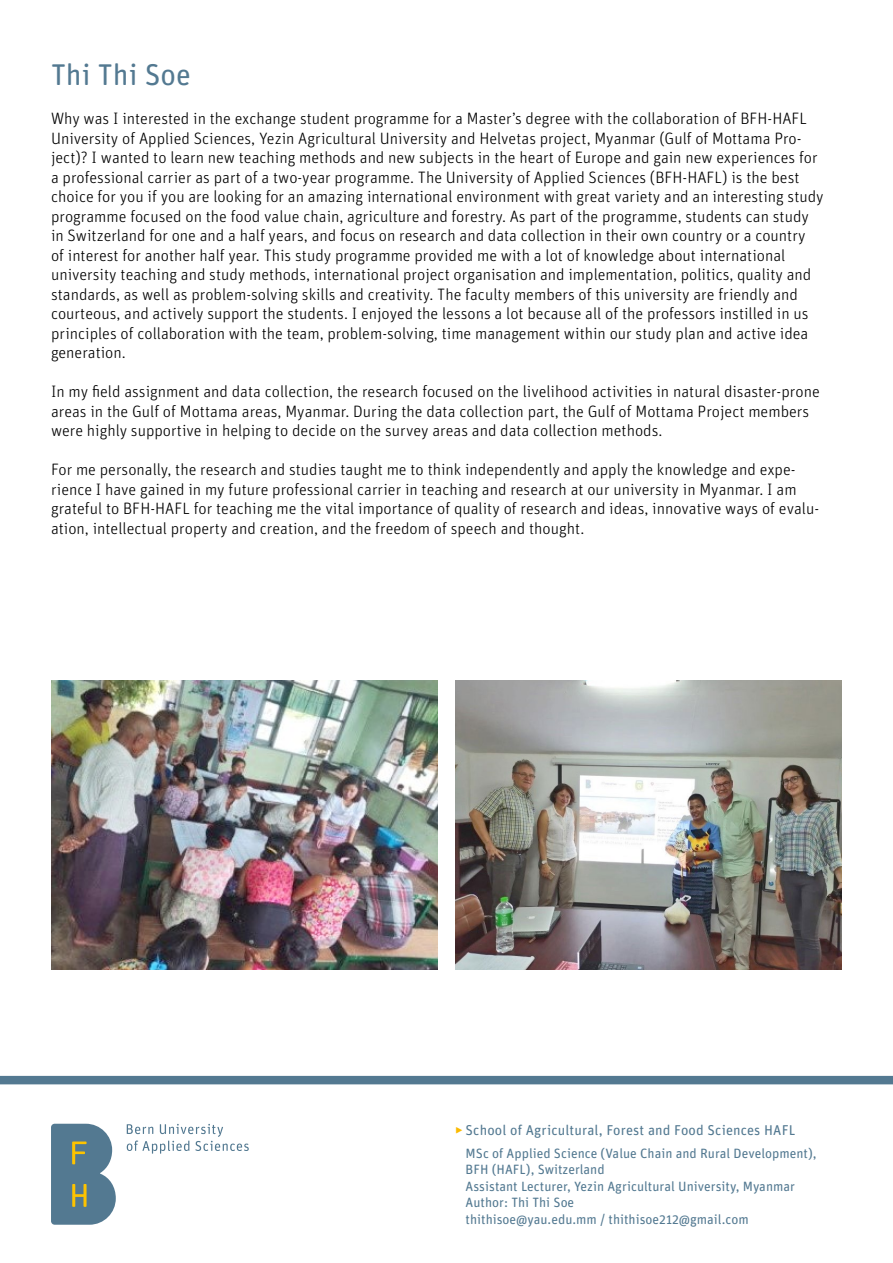
<style>
.page{position:relative;width:893px;height:1263px;background:#fff}
.page>*{position:absolute;margin:0;border:0;box-sizing:border-box;transform-origin:0 0}
.t1{font:30px "Unit Rounded Pro";color:#537991}
.t2{font:300 16.5px/19.5px "Unit Rounded Pro";color:#000}
.t3{font:14.25px "Unit Rounded Pro";letter-spacing:.01em;color:#537991}
.t4{font:13.5px/16.5px "Unit Rounded Pro";color:#537991}
.s1{color:#fbba00}
</style>
<div class="page">
<div style="left:0;top:1076px;width:893px;height:8px;background:#537991"></div>
<svg style="left:51px;top:1124px;width:65px;height:101px;background:#6c8a96"></svg>
<svg style="left:127px;top:1124px;width:122px;height:30px"></svg>
<img style="left:51px;top:680px;width:387px;height:289px">
<img style="left:455px;top:680px;width:387px;height:289px">
<h1 class="t1" style="left:51px;top:54px;width:141px">Thi Thi Soe</h1>
<p class="t2" style="left:51px;top:108px;width:774px">Why was I interested in the exchange student programme for a Master’s degree with the collaboration of BFH-HAFL University of Applied Sciences, Yezin Agricultural University and Helvetas project, Myanmar (Gulf of Mottama Pro&shy;ject)? I wanted to learn new teaching methods and new subjects in the heart of Europe and gain new experiences for a professional carrier as part of a two-year programme. The University of Applied Sciences (BFH-HAFL) is the best choice for you if you are looking for an amazing international environment with great variety and an interesting study programme focused on the food value chain, agriculture and forestry. As part of the programme, students can study in Switzerland for one and a half years, and focus on research and data collection in their own country or a country<br>of interest for another half year. This study programme provided me with a lot of knowledge about international university teaching and study methods, international project organisation and implementation, politics, quality and standards, as well as problem-solving skills and creativity. The faculty members of this university are friendly and courteous, and actively support the students. I enjoyed the lessons a lot because all of the professors instilled in us principles of collaboration with the team, problem-solving, time management within our study plan and active idea generation.</p>
<p class="t2" style="left:51px;top:381px;width:770px">In my field assignment and data collection, the research focused on the livelihood activities in natural disaster-prone areas in the Gulf of Mottama areas, Myanmar. During the data collection part, the Gulf of Mottama Project members were highly supportive in helping to decide on the survey areas and data collection methods.</p>
<p class="t2" style="left:51px;top:459px;width:770px">For me personally, the research and studies taught me to think independently and apply the knowledge and expe&shy;rience I have gained in my future professional carrier in teaching and research at our university in Myanmar. I am grateful to BFH-HAFL for teaching me the vital importance of quality of research and ideas, innovative ways of evalu&shy;ation, intellectual property and creation, and the freedom of speech and thought.</p>
<p class="t3" style="left:455px;top:1120px;width:342px"><span class="s1">‣</span> School of Agricultural, Forest and Food Sciences HAFL</p>
<p class="t4" style="left:466px;top:1144px;width:352px">MSc of Applied Science (Value Chain and Rural Development), BFH (HAFL), Switzerland<br>Assistant Lecturer, Yezin Agricultural University, Myanmar Author: Thi Thi Soe<br>thithisoe@yau.edu.mm / thithisoe212@gmail.com</p>
</div>
